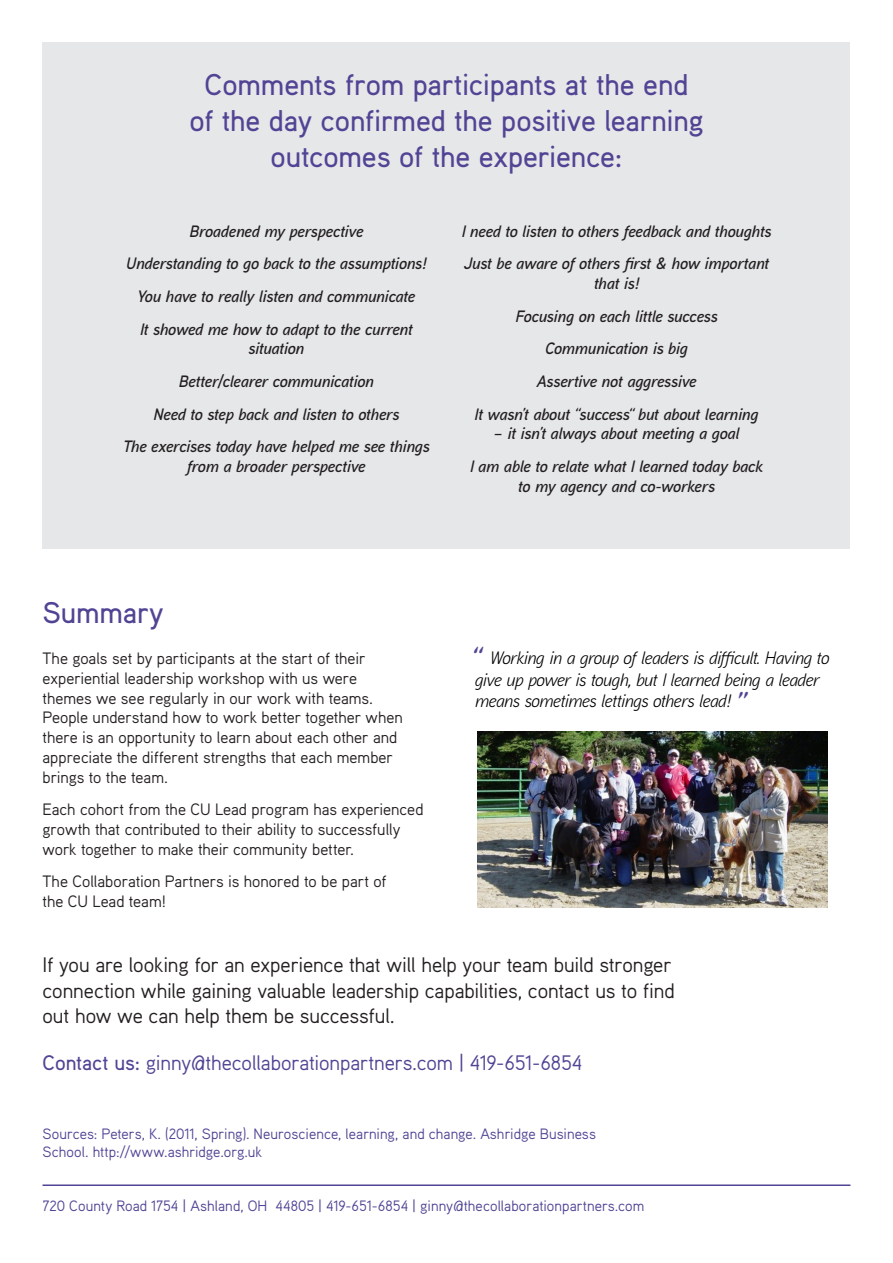
<style>
.page{position:relative;width:893px;height:1263px;background:#fff}
.page>*{position:absolute;margin:0;border:0;box-sizing:border-box;transform-origin:0 0}
.Subheaders{font:500 30px/36px "Aaux";letter-spacing:-.005em;color:#514494;text-align:center}
.t1{font:italic 600 30px "Aaux Next";color:#514494}
.Opening_Body{font:21px/25.2px "Aaux";letter-spacing:-.005em;color:#231f20}
.Opening_Body-2{font:21px "Aaux";letter-spacing:-.005em;color:#514494}
.Opening_Body-3{font:italic 18px/21.6px "Aaux Next";letter-spacing:-.02em;color:#000}
.Body{font:italic 600 16.5px/19.8px "Aaux Next";letter-spacing:-.01em;color:#231f20;text-align:center}
.Body-2{font:16.5px/19.8px "Aaux";color:#231f20}
.Body-3{font:15px/18px "Aaux";letter-spacing:.005em;color:#514494}
.s1{font-weight:500}
</style>
<div class="page">
<hr style="left:43px;top:1184px;width:807px;height:2px;background:#514494">
<div style="left:43px;top:43px;width:807px;height:506px;background:#e6e7e9"></div>
<img style="left:477px;top:731px;width:351px;height:176px">
<p class="Subheaders" style="left:189px;top:66px;width:516px">Comments from participants at the end of the day confirmed the positive learning outcomes of the experience:</p>
<p class="Body" style="left:189px;top:221px;width:176px">Broadened my perspective</p>
<p class="Body" style="left:126px;top:253px;width:302px">Understanding to go back to the assumptions!</p>
<p class="Body" style="left:137px;top:286px;width:279px">You have to really listen and communicate</p>
<p class="Body" style="left:140px;top:318px;width:274px">It showed me how to adapt to the current situation</p>
<p class="Body" style="left:179px;top:371px;width:197px">Better/clearer communication</p>
<p class="Body" style="left:153px;top:403px;width:247px">Need to step back and listen to others</p>
<p class="Body" style="left:123px;top:436px;width:308px">The exercises today have helped me see things from a broader perspective</p>
<p class="Body" style="left:462px;top:221px;width:311px">I need to listen to others feedback and thoughts</p>
<p class="Body" style="left:464px;top:253px;width:307px">Just be aware of others first &amp; how important that is!</p>
<p class="Body" style="left:515px;top:306px;width:204px">Focusing on each little success</p>
<p class="Body" style="left:545px;top:338px;width:144px">Communication is big</p>
<p class="Body" style="left:536px;top:371px;width:162px">Assertive not aggressive</p>
<p class="Body" style="left:475px;top:403px;width:286px">It wasn’t about “success“ but about learning</p>
<p class="Body" style="left:494px;top:423px;width:247px">– it isn’t always about meeting a goal</p>
<p class="Body" style="left:470px;top:456px;width:294px">I am able to relate what I learned today back to my agency and co-workers</p>
<p class="Subheaders" style="left:43px;top:594px;width:123px">Summary</p>
<p class="Body-2" style="left:43px;top:648px;width:362px">The goals set by participants at the start of their experiential leadership workshop with us were themes we see regularly in our work with teams.<br>People understand how to work better together when there is an opportunity to learn about each other and appreciate the different strengths that each member brings to the team.</p>
<p class="Body-2" style="left:43px;top:799px;width:382px">Each cohort from the CU Lead program has experienced growth that contributed to their ability to successfully work together to make their community better.</p>
<p class="Body-2" style="left:43px;top:871px;width:345px">The Collaboration Partners is honored to be part of the CU Lead team!</p>
<p class="t1" style="left:471px;top:638px;width:11px">“</p>
<p class="Opening_Body-3" style="left:475px;top:646px;width:356px;text-indent:15px">Working in a group of leaders is difficult. Having to give up power is tough, but I learned being a leader means sometimes lettings others lead!</p>
<p class="t1" style="left:736px;top:682px;width:11px">”</p>
<p class="Opening_Body" style="left:43px;top:952px;width:634px">If you are looking for an experience that will help your team build stronger connection while gaining valuable leadership capabilities, contact us to find out how we can help them be successful.</p>
<p class="Opening_Body-2" style="left:43px;top:1049px;width:541px"><span class="s1">Contact us:</span> ginny@thecollaborationpartners.com | 419-651-6854</p>
<p class="Body-3" style="left:43px;top:1124px;width:555px">Sources: Peters, K. (2011, Spring). Neuroscience, learning, and change. Ashridge Business<br>School. http://www.ashridge.org.uk</p>
<p class="Body-3" style="left:43px;top:1196px;width:603px">720 County Road 1754 | Ashland, OH 44805 | 419-651-6854 | ginny@thecollaborationpartners.com</p>
</div>
